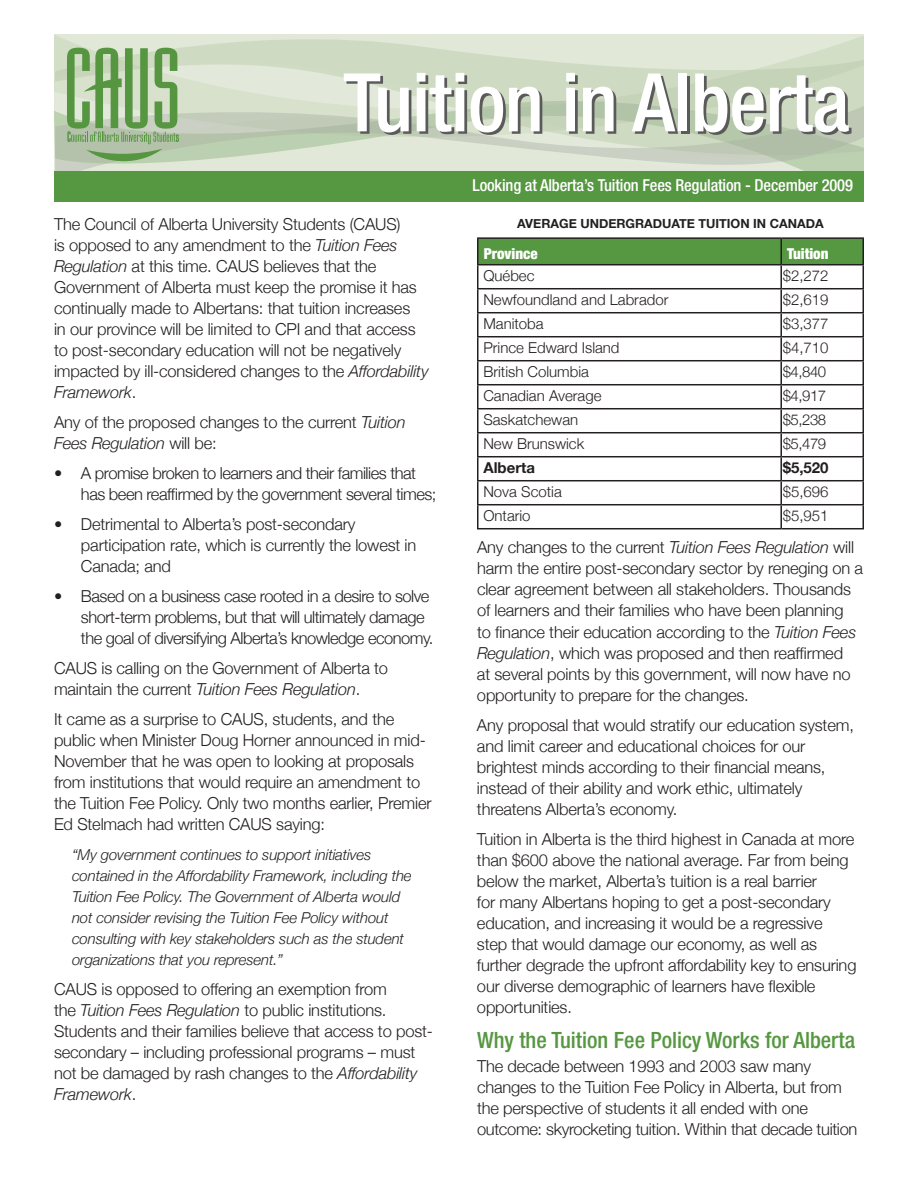
<style>
.page{position:relative;width:918px;height:1188px;background:#fff}
.page>*{position:absolute;margin:0;border:0;box-sizing:border-box;transform-origin:0 0}
.t1{font:500 condensed 81px "Helvetica Neue";letter-spacing:-.01em;color:#5a5a5a}
.t2{font:500 condensed 22.5px "Helvetica Neue";color:#569741}
.t3{font:300 16.5px/21px "Helvetica Neue";letter-spacing:-.01em;color:#231f20}
.t4{font:300 16.5px/21px "Helvetica Neue";letter-spacing:-.03em;color:#231f20}
.t5{font:500 condensed 16.5px "Helvetica Neue";letter-spacing:-.01em;color:#fff}
.t6{font:italic 300 15px/21px "Helvetica Neue";letter-spacing:-.01em;color:#231f20}
.t7{font:300 15px "Helvetica Neue";color:#231f20}
.t8{font:900 condensed 15px "Helvetica Neue";color:#fff}
.t9{font:700 15px "Helvetica Neue";color:#231f20}
.t10{font:700 12.6px "Helvetica Neue";color:#231f20}
.s1{font-style:italic}
</style>
<div class="page">
<div style="left:54px;top:34px;width:810px;height:49px;background:#e1e8d8"></div>
<svg style="left:54px;top:83px;width:810px;height:88px;background:#d9e1d0"></svg>
<svg style="left:55px;top:38px;width:809px;height:119px;background:#ced9c3"></svg>
<div style="left:54px;top:171px;width:810px;height:31px;background:#569741"></div>
<svg style="left:67px;top:48px;width:112px;height:113px;background:#96b887"></svg>
<hr style="left:862px;top:265px;width:2px;height:23px;background:#231f20">
<hr style="left:781px;top:288px;width:83px;height:1px;background:#231f20">
<hr style="left:862px;top:289px;width:2px;height:23px;background:#231f20">
<hr style="left:781px;top:312px;width:83px;height:1px;background:#231f20">
<hr style="left:862px;top:313px;width:2px;height:23px;background:#231f20">
<hr style="left:781px;top:336px;width:83px;height:1px;background:#231f20">
<hr style="left:862px;top:337px;width:2px;height:23px;background:#231f20">
<hr style="left:781px;top:360px;width:83px;height:1px;background:#231f20">
<hr style="left:862px;top:361px;width:2px;height:23px;background:#231f20">
<hr style="left:781px;top:384px;width:83px;height:1px;background:#231f20">
<hr style="left:862px;top:385px;width:2px;height:23px;background:#231f20">
<hr style="left:781px;top:408px;width:83px;height:1px;background:#231f20">
<hr style="left:862px;top:409px;width:2px;height:23px;background:#231f20">
<hr style="left:781px;top:432px;width:83px;height:1px;background:#231f20">
<hr style="left:862px;top:433px;width:2px;height:23px;background:#231f20">
<hr style="left:781px;top:456px;width:83px;height:1px;background:#231f20">
<hr style="left:862px;top:457px;width:2px;height:23px;background:#231f20">
<hr style="left:781px;top:480px;width:83px;height:1px;background:#231f20">
<hr style="left:862px;top:481px;width:2px;height:23px;background:#231f20">
<hr style="left:781px;top:504px;width:83px;height:1px;background:#231f20">
<hr style="left:862px;top:505px;width:2px;height:23px;background:#231f20">
<hr style="left:477px;top:528px;width:304px;height:1px;background:#231f20">
<hr style="left:781px;top:528px;width:83px;height:1px;background:#231f20">
<hr style="left:477px;top:237px;width:304px;height:2px;background:#231f20">
<svg style="left:477px;top:238px;width:386px;height:290px"></svg>
<hr style="left:781px;top:237px;width:83px;height:2px;background:#231f20">
<hr style="left:780px;top:239px;width:2px;height:25px;background:#231f20">
<hr style="left:862px;top:239px;width:2px;height:25px;background:#231f20">
<hr style="left:477px;top:264px;width:304px;height:1px;background:#231f20">
<hr style="left:781px;top:264px;width:83px;height:1px;background:#231f20">
<h1 class="t1" style="left:346px;top:57px;width:508px">Tuition in Alberta</h1>
<p class="t3" style="left:54px;top:213px;width:376px">The Council of Alberta University Students (CAUS)<br>is opposed to any amendment to the <span class="s1">Tuition Fees Regulation</span> at this time. CAUS believes that the Government of Alberta must keep the promise it has continually made to Albertans: that tuition increases<br>in our province will be limited to CPI and that access to post-secondary education will not be negatively impacted by ill-considered changes to the <span class="s1">Affordability Framework</span>.</p>
<p class="t3" style="left:54px;top:411px;width:353px">Any of the proposed changes to the current <span class="s1">Tuition<br>Fees Regulation</span> will be:</p>
<p class="t4" style="left:81px;top:462px;width:357px;text-indent:-27px">• A promise broken to learners and their families that has been reaffirmed by the government several times;</p>
<p class="t3" style="left:81px;top:513px;width:337px;text-indent:-27px">• Detrimental to Alberta’s post-secondary participation rate, which is currently the lowest in<br>Canada; and</p>
<p class="t4" style="left:81px;top:585px;width:354px;text-indent:-27px">• Based on a business case rooted in a desire to solve short-term problems, but that will ultimately damage the goal of diversifying Alberta’s knowledge economy.</p>
<p class="t3" style="left:54px;top:657px;width:336px">CAUS is calling on the Government of Alberta to maintain the current <span class="s1">Tuition Fees Regulation</span>.</p>
<p class="t3" style="left:54px;top:708px;width:379px">It came as a surprise to CAUS, students, and the public when Minister Doug Horner announced in mid-November that he was open to looking at proposals from institutions that would require an amendment to the Tuition Fee Policy. Only two months earlier, Premier Ed Stelmach had written CAUS saying:</p>
<p class="t6" style="left:72px;top:844px;width:341px">“My government continues to support initiatives contained in the Affordability Framework, including the Tuition Fee Policy. The Government of Alberta would not consider revising the Tuition Fee Policy without consulting with key stakeholders such as the student organizations that you represent.”</p>
<p class="t3" style="left:54px;top:978px;width:381px">CAUS is opposed to offering an exemption from<br>the <span class="s1">Tuition Fees Regulation</span> to public institutions.<br>Students and their families believe that access to post&shy;secondary – including professional programs – must not be damaged by rash changes to the <span class="s1">Affordability Framework</span>.</p>
<p class="t5" style="left:473px;top:176px;width:382px">Looking at Alberta’s Tuition Fees Regulation - December 2009</p>
<p class="t10" style="left:517px;top:216px;width:308px">AVERAGE UNDERGRADUATE TU ITION IN CANADA</p>
<p class="t8" style="left:484px;top:244px;width:55px">Province</p>
<p class="t8" style="left:787px;top:244px;width:43px">Tuition</p>
<p class="t7" style="left:483px;top:266px;width:53px">Québec</p>
<p class="t7" style="left:783px;top:266px;width:47px">$2,272</p>
<p class="t7" style="left:483px;top:290px;width:187px">Newfoundland and Labrador</p>
<p class="t7" style="left:783px;top:290px;width:47px">$2,619</p>
<p class="t7" style="left:483px;top:314px;width:62px">Manitoba</p>
<p class="t7" style="left:783px;top:314px;width:47px">$3,377</p>
<p class="t7" style="left:483px;top:338px;width:138px">Prince Edward Island</p>
<p class="t7" style="left:783px;top:338px;width:47px">$4,710</p>
<p class="t7" style="left:483px;top:362px;width:107px">British Columbia</p>
<p class="t7" style="left:783px;top:362px;width:45px">$4,840</p>
<p class="t7" style="left:483px;top:386px;width:120px">Canadian Average</p>
<p class="t7" style="left:783px;top:386px;width:45px">$4,917</p>
<p class="t7" style="left:483px;top:410px;width:96px">Saskatchewan</p>
<p class="t7" style="left:783px;top:410px;width:45px">$5,238</p>
<p class="t7" style="left:483px;top:434px;width:102px">New Brunswick</p>
<p class="t7" style="left:783px;top:434px;width:45px">$5,479</p>
<p class="t9" style="left:483px;top:458px;width:53px">ALBERTA</p>
<p class="t9" style="left:783px;top:458px;width:47px">$5,520</p>
<p class="t7" style="left:483px;top:482px;width:80px">Nova Scotia</p>
<p class="t7" style="left:783px;top:482px;width:47px">$5,696</p>
<p class="t7" style="left:483px;top:506px;width:49px">Ontario</p>
<p class="t7" style="left:783px;top:506px;width:47px">$5,951</p>
<p class="t3" style="left:477px;top:537px;width:388px">Any changes to the current <span class="s1">Tuition Fees Regulation</span> will harm the entire post-secondary sector by reneging on a clear agreement between all stakeholders. Thousands of learners and their families who have been planning<br>to finance their education according to the <span class="s1">Tuition Fees Regulation</span>, which was proposed and then reaffirmed<br>at several points by this government, will now have no opportunity to prepare for the changes.</p>
<p class="t3" style="left:477px;top:714px;width:378px">Any proposal that would stratify our education system, and limit career and educational choices for our brightest minds according to their financial means, instead of their ability and work ethic, ultimately threatens Alberta’s economy.</p>
<p class="t3" style="left:477px;top:828px;width:381px">Tuition in Alberta is the third highest in Canada at more than $600 above the national average. Far from being below the market, Alberta’s tuition is a real barrier<br>for many Albertans hoping to get a post-secondary education, and increasing it would be a regressive step that would damage our economy, as well as further degrade the upfront affordability key to ensuring our diverse demographic of learners have flexible opportunities.</p>
<h2 class="t2" style="left:477px;top:1027px;width:380px">Why the Tuition Fee Policy Works for Alberta</h2>
<p class="t3" style="left:477px;top:1056px;width:382px">The decade between 1993 and 2003 saw many changes to the Tuition Fee Policy in Alberta, but from the perspective of students it all ended with one outcome: skyrocketing tuition. Within that decade tuition</p>
</div>
